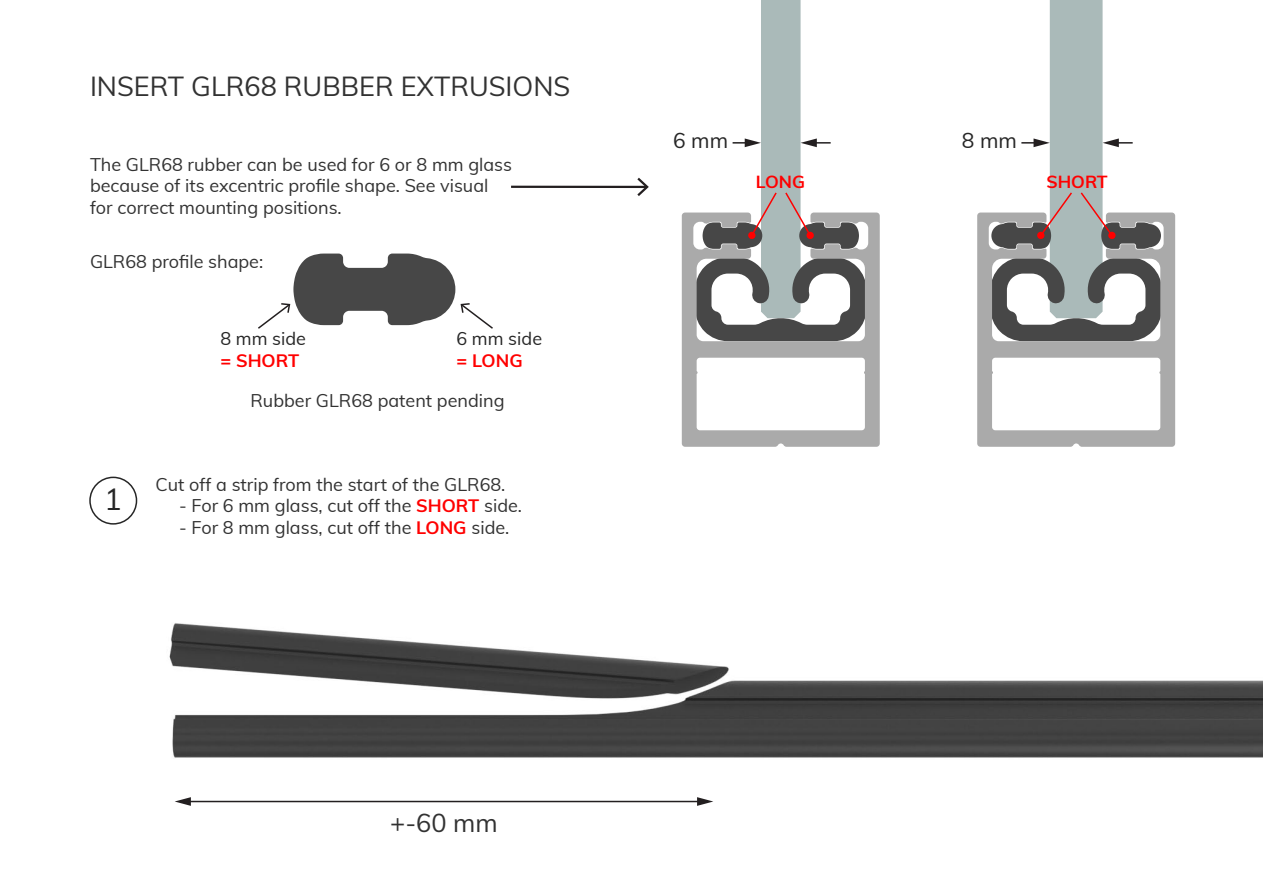
<style>
.page{position:relative;width:1263px;height:893px;background:#fff}
.page>*{position:absolute;margin:0;border:0;box-sizing:border-box;transform-origin:0 0}
.t1{font:30px "Muli";color:#262626}
.t2{font:27px "Muli";color:#323232}
.t3{font:25.35px "Muli";color:#323232}
.t4{font:21px "Muli";color:#262626}
.t5{font:18px/21.6px "Muli";color:#323232}
.t6{font:18px "Muli";color:#262626}
.t7{font:700 18px "Muli";color:#f00}
.t8{font:700 17.55px "Muli";color:#f00}
.s1{font-weight:700;color:#f00}
</style>
<div class="page">
<img style="left:169px;top:623px;width:1094px;height:135px">
<hr style="left:511px;top:186px;width:135px;height:2px;background:#231f20">
<svg style="left:637px;top:178px;width:12px;height:18px"></svg>
<svg style="left:258px;top:254px;width:235px;height:75px"></svg>
<div style="left:89px;top:477px;width:48px;height:48px;border:2px solid #262626;border-radius:50%"></div>
<hr style="left:188px;top:801px;width:512px;height:1px;background:#231f20">
<svg style="left:697px;top:797px;width:16px;height:9px"></svg>
<svg style="left:175px;top:797px;width:16px;height:9px"></svg>
<svg style="left:695px;top:0;width:171px;height:213px"></svg>
<svg style="left:990px;top:0;width:172px;height:213px"></svg>
<svg style="left:682px;top:213px;width:198px;height:234px"></svg>
<svg style="left:977px;top:213px;width:198px;height:234px"></svg>
<h2 class="t2" style="left:90px;top:66px;width:482px">INSERT GLR68 RUBBER EXTRUSIONS</h2>
<p class="t5" style="left:90px;top:153px;width:424px">The GLR68 rubber can be used for 6 or 8 mm glass because of its excentric profile shape. See visual for correct mounting positions.</p>
<p class="t5" style="left:90px;top:250px;width:175px">GLR68 profile shape:</p>
<p class="t6" style="left:220px;top:326px;width:87px">8 mm side</p>
<p class="t7" style="left:220px;top:347px;width:80px">= SHORT</p>
<p class="t6" style="left:456px;top:326px;width:87px">6 mm side</p>
<p class="t7" style="left:456px;top:347px;width:68px">= LONG</p>
<h1 class="t1" style="left:104px;top:477px;width:19px">1</h1>
<p class="t5" style="left:250px;top:389px;width:256px">Rubber GLR68 patent pending</p>
<p class="t5" style="left:156px;top:472px;width:351px">Cut off a strip from the start of the GLR68.</p>
<p class="t5" style="left:179px;top:494px;width:345px">- For 6 mm glass, cut off the <span class="s1">SHORT</span> side.</p>
<p class="t5" style="left:179px;top:516px;width:332px">- For 8 mm glass, cut off the <span class="s1">LONG</span> side.</p>
<p class="t4" style="left:673px;top:125px;width:56px">6 mm</p>
<p class="t4" style="left:962px;top:125px;width:56px">8 mm</p>
<p class="t8" style="left:756px;top:169px;width:51px">LONG</p>
<p class="t8" style="left:1046px;top:169px;width:63px">SHORT</p>
<h3 class="t3" style="left:390px;top:805px;width:109px">+-60 mm</h3>
</div>
